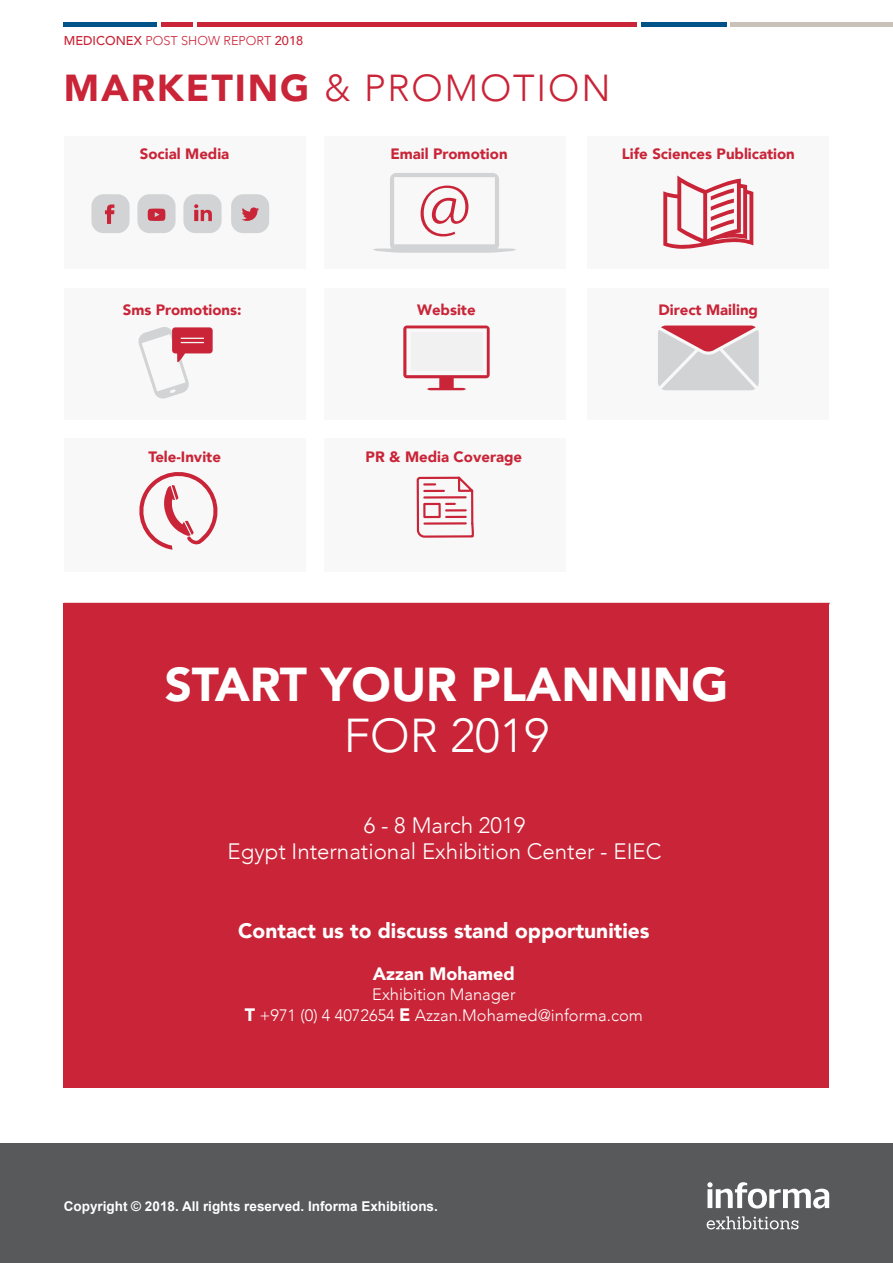
<style>
.page{position:relative;width:893px;height:1263px;background:#fff}
.page>*{position:absolute;margin:0;border:0;box-sizing:border-box;transform-origin:0 0}
.t1{font:900 47.4px "Avenir";color:#fff}
.t2{font:300 47.4px "Avenir";color:#fff}
.t3{font:300 37.5px "Avenir";letter-spacing:.05em;color:#c92437}
.t4{font:300 22.35px/26.7px "Avenir";color:#fff;text-align:center}
.t5{font:900 21px "Avenir";color:#fff}
.t6{font:900 18px "Avenir";color:#fff}
.t7{font:300 16.5px/21.6px "Avenir";color:#fff;text-align:center}
.t8{font:900 15px "Avenir";color:#c92437}
.t9{font:700 13.5px "Arial";color:#fff}
.t10{font:300 12.75px "Avenir";color:#c92437}
.s1{font-weight:500}
.s2{font-weight:900}
.s3{font-weight:900;font-size:18px}
</style>
<div class="page">
<hr style="left:731px;top:23px;width:162px;height:4px;background:#c9c2b8">
<hr style="left:161px;top:23px;width:31px;height:4px;background:#c92437">
<hr style="left:641px;top:23px;width:85px;height:4px;background:#005388">
<hr style="left:64px;top:23px;width:93px;height:4px;background:#005388">
<hr style="left:197px;top:23px;width:439px;height:4px;background:#c92437">
<div style="left:64px;top:136px;width:241px;height:133px;background:#f8f8f8"></div>
<div style="left:64px;top:288px;width:241px;height:131px;background:#f8f8f8"></div>
<div style="left:64px;top:438px;width:241px;height:133px;background:#f8f8f8"></div>
<div style="left:324px;top:136px;width:241px;height:133px;background:#f8f8f8"></div>
<div style="left:324px;top:288px;width:241px;height:131px;background:#f8f8f8"></div>
<div style="left:324px;top:438px;width:241px;height:133px;background:#f8f8f8"></div>
<div style="left:587px;top:136px;width:242px;height:133px;background:#f8f8f8"></div>
<div style="left:587px;top:288px;width:242px;height:131px;background:#f8f8f8"></div>
<div style="left:91px;top:194px;width:39px;height:39px;background:#d1d3d4;border-radius:12px"></div>
<svg style="left:105px;top:204px;width:9px;height:20px"></svg>
<div style="left:137px;top:194px;width:39px;height:39px;background:#d1d3d4;border-radius:12px"></div>
<svg style="left:148px;top:209px;width:17px;height:12px"></svg>
<div style="left:183px;top:194px;width:39px;height:39px;background:#d1d3d4;border-radius:12px"></div>
<svg style="left:194px;top:204px;width:18px;height:17px"></svg>
<div style="left:231px;top:194px;width:38px;height:39px;background:#d1d3d4;border-radius:12px"></div>
<svg style="left:242px;top:207px;width:17px;height:14px"></svg>
<svg style="left:373px;top:173px;width:143px;height:80px"></svg>
<svg style="left:663px;top:176px;width:90px;height:73px"></svg>
<svg style="left:138px;top:327px;width:75px;height:72px"></svg>
<svg style="left:403px;top:325px;width:87px;height:65px"></svg>
<div style="left:411px;top:333px;width:71px;height:38px;background:#f1f1f2"></div>
<svg style="left:658px;top:325px;width:101px;height:65px;background:#d4b2b7"></svg>
<svg style="left:139px;top:472px;width:79px;height:78px"></svg>
<svg style="left:416px;top:476px;width:58px;height:62px"></svg>
<div style="left:0;top:1144px;width:893px;height:119px;background:#58595b"></div>
<div style="left:64px;top:603px;width:765px;height:484px;background:#c92437"></div>
<hr style="left:64px;top:603px;width:766px;height:1px;background:#c92437">
<svg style="left:707px;top:1182px;width:122px;height:26px"></svg>
<svg style="left:707px;top:1216px;width:92px;height:13px"></svg>
<p class="t10" style="left:64px;top:33px;width:241px"><span class="s1">MEDICONEX</span> POST SHOW REPORT <span class="s1">2018</span></p>
<h2 class="t3" style="left:64px;top:66px;width:548px"><span class="s2">MARKETING</span> &amp; PROMOTION</h2>
<p class="t8" style="left:140px;top:140px;width:91px">Social Media</p>
<p class="t8" style="left:390px;top:140px;width:119px">Email Promotion</p>
<p class="t8" style="left:622px;top:140px;width:175px">Life Sciences Publication</p>
<p class="t8" style="left:123px;top:296px;width:120px">Sms Promotions:</p>
<p class="t8" style="left:417px;top:296px;width:60px">Website</p>
<p class="t8" style="left:659px;top:296px;width:101px">Direct Mailing</p>
<p class="t8" style="left:148px;top:444px;width:74px">Tele-Invite</p>
<p class="t8" style="left:366px;top:444px;width:158px">PR &amp; Media Coverage</p>
<h1 class="t1" style="left:165px;top:644px;width:565px">START YOUR PLANNING</h1>
<h1 class="t2" style="left:344px;top:708px;width:207px">FOR 2019</h1>
<h3 class="t4" style="left:228px;top:811px;width:435px">6 - 8 March 2019<br>Egypt International Exhibition Center - EIEC</h3>
<h3 class="t5" style="left:238px;top:913px;width:413px">Contact us to discuss stand opportunities</h3>
<p class="t6" style="left:373px;top:958px;width:143px">Azzan Mohamed</p>
<p class="t7" style="left:245px;top:983px;width:400px">Exhibition Manager<br><span class="s3">T</span> +971 (0) 4 4072654 <span class="s3">E</span> Azzan.Mohamed@informa.com</p>
<p class="t9" style="left:64px;top:1197px;width:376px">Copyright © 2018. All rights reserved. Informa Exhibitions.</p>
</div>
